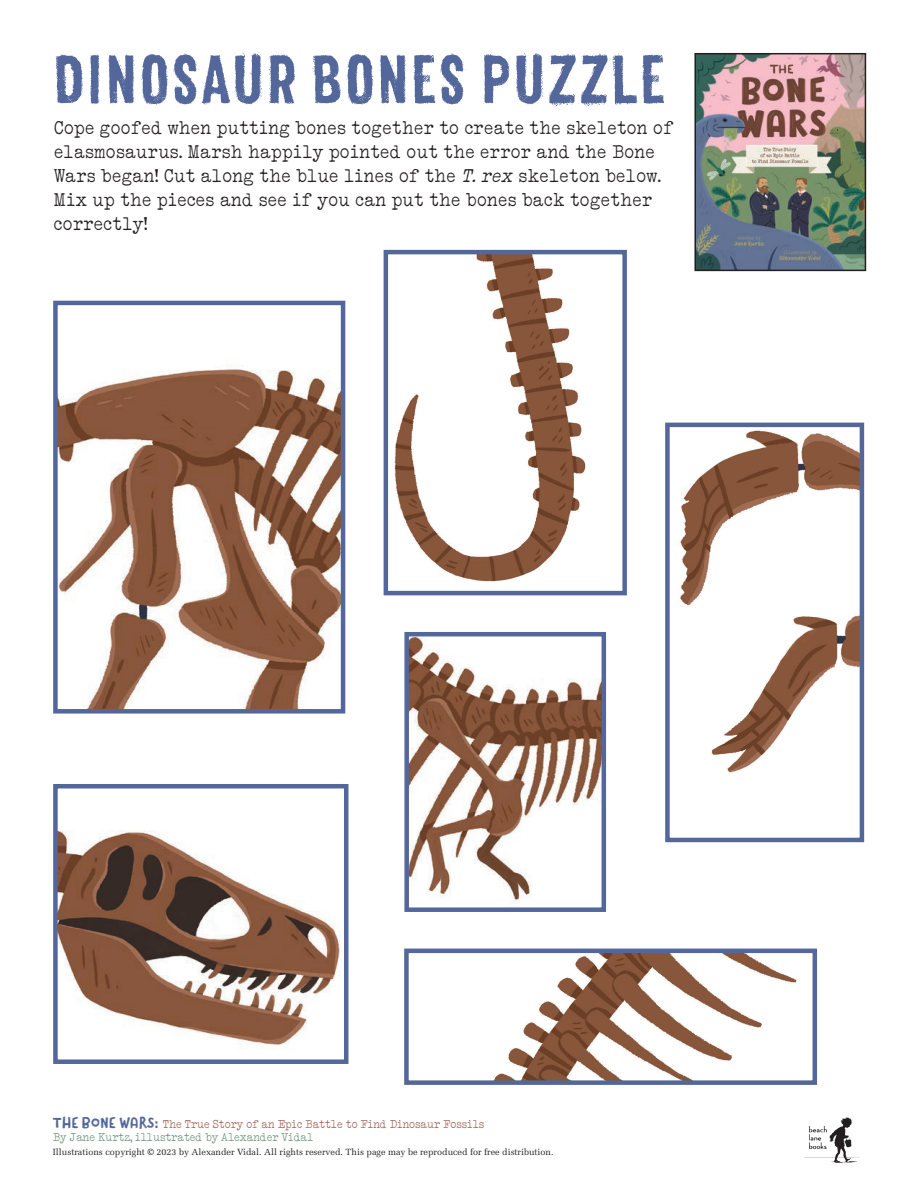
<style>
.page{position:relative;width:918px;height:1188px;background:#fff}
.page>*{position:absolute;margin:0;border:0;box-sizing:border-box;transform-origin:0 0}
.t1{font:66px "Canvas 3 D Sans";letter-spacing:-.05em;color:#54679b}
.t2{font:19.5px "Bulletin Typewriter MN";color:#231f20}
.t3{font:15px "Canvas Text Sans";color:#54679b}
.t4{font:12px "Bulletin Typewriter MN";color:#a06557}
.t5{font:12px "Bulletin Typewriter MN";color:#6e9578}
.t6{font:9px "Melior LT Std";color:#231f20}
.s1{font-family:"Canvas 3 D Sans"}
</style>
<div class="page">
<img style="left:697px;top:56px;width:166px;height:212px">
<div style="left:694px;top:53px;width:172px;height:218px;border:2px solid #231f20"></div>
<img style="left:804px;top:1117px;width:55px;height:46px">
<img style="left:394px;top:255px;width:192px;height:327px">
<div style="left:384px;top:250px;width:243px;height:345px;border:4px solid #54679b"></div>
<img style="left:58px;top:368px;width:282px;height:341px">
<div style="left:53px;top:301px;width:292px;height:413px;border:4px solid #54679b"></div>
<img style="left:680px;top:430px;width:179px;height:343px">
<div style="left:665px;top:423px;width:199px;height:419px;border:4px solid #54679b"></div>
<img style="left:494px;top:954px;width:303px;height:126px">
<div style="left:404px;top:949px;width:413px;height:136px;border:4px solid #54679b"></div>
<img style="left:409px;top:637px;width:192px;height:264px">
<div style="left:404px;top:632px;width:202px;height:280px;border:4px solid #54679b"></div>
<img style="left:58px;top:830px;width:283px;height:215px">
<div style="left:53px;top:784px;width:295px;height:280px;border:4px solid #54679b"></div>
<h1 class="t1" style="left:54px;top:39px;width:619px">DINOSAUR BONES PUZZLE</h1>
<h2 class="t2" style="left:64px;top:117px;width:68px">□ □□</h2>
<h2 class="t2" style="left:201px;top:117px;width:80px">■ ◆▼▼ ■</h2>
<h2 class="t2" style="left:306px;top:117px;width:97px">□■ ▲ ▼□ ▼</h2>
<h2 class="t2" style="left:566px;top:117px;width:98px">▲ ● ▼□■ □</h2>
<h2 class="t2" style="left:64px;top:141px;width:117px">●▲□▲◆◆▲</h2>
<h2 class="t2" style="left:302px;top:141px;width:79px">● □ ■▼</h2>
<h2 class="t2" style="left:407px;top:141px;width:48px">□◆▼ ▼</h2>
<h2 class="t2" style="left:511px;top:141px;width:76px">□ ■ ▼</h2>
<h2 class="t2" style="left:144px;top:165px;width:127px">■ ◆▼ ●□■ ▼</h2>
<h2 class="t2" style="left:307px;top:165px;width:128px">●◆ ●■▲ □ ▼</h2>
<h2 class="t2" style="left:519px;top:165px;width:83px">▲ ● ▼□■</h2>
<h2 class="t2" style="left:206px;top:189px;width:63px">▲ ■ ▲</h2>
<h2 class="t2" style="left:376px;top:189px;width:65px">■ ◆▼ ▼</h2>
<h2 class="t2" style="left:477px;top:189px;width:41px">□■ ▲</h2>
<h2 class="t2" style="left:570px;top:189px;width:52px">▼□ ▼</h2>
<h2 class="t2" style="left:63px;top:213px;width:71px">□ ▼●</h2>
<h3 class="t3" style="left:53px;top:1114px;width:108px">THE BONE WARS<span class="s1">:</span></h3>
<h3 class="t4" style="left:197px;top:1117px;width:35px">◆ ▼□</h3>
<h3 class="t4" style="left:319px;top:1117px;width:40px">▼▼● ▼□</h3>
<h3 class="t4" style="left:373px;top:1117px;width:62px">■ ■□▲ ◆</h3>
<h3 class="t4" style="left:450px;top:1117px;width:35px">□▲▲ ●▲</h3>
<h3 class="t5" style="left:83px;top:1131px;width:43px">■ ◆ ▼</h3>
<h3 class="t5" style="left:141px;top:1131px;width:51px">●●◆▲▼ ▼</h3>
<h3 class="t5" style="left:307px;top:1131px;width:8px">●</h3>
<p class="t6" style="left:53px;top:1146px;width:502px">Illustrations copyright © 2023 by Alexander Vidal. All rights reserved. This page may be reproduced for free distribution.</p>
</div>
